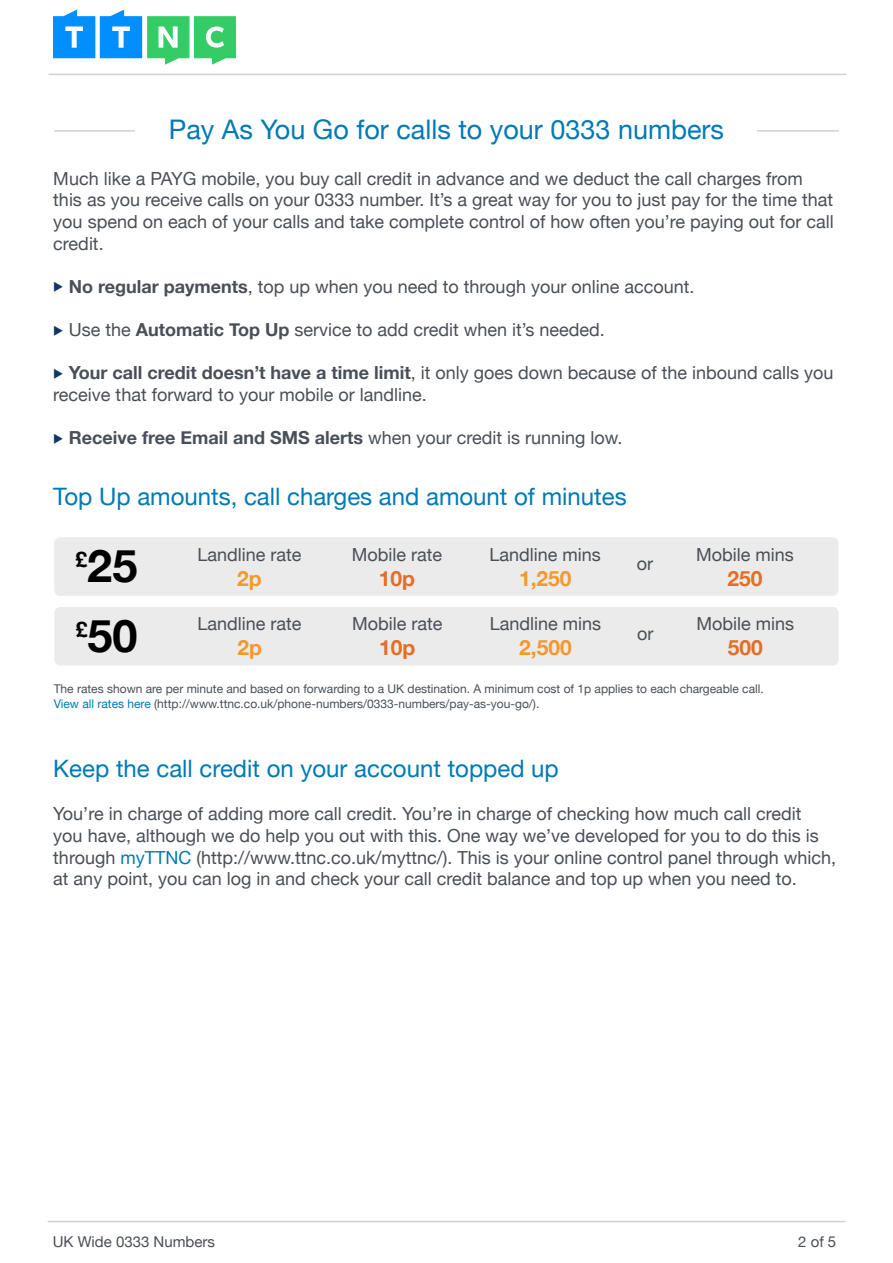
<style>
.page{position:relative;width:893px;height:1263px;background:#fff}
.page>*{position:absolute;margin:0;border:0;box-sizing:border-box;transform-origin:0 0}
.t1{font:700 45px "Helvetica Neue";color:#000}
.t2{font:27px "Helvetica Neue";color:#007ab5}
.t3{font:24px "Helvetica Neue";color:#007ab5}
.t4{font:700 21px "Helvetica Neue";color:#f5982b}
.t5{font:700 21px "Helvetica Neue";color:#e56d24}
.t6{font:18px/21.6px "Helvetica Neue";color:#494f57}
.t7{font:700 18px "Helvetica Neue";color:#494f57}
.t8{font:15px "Helvetica Neue";color:#494f57}
.t9{font:12px "Helvetica Neue";color:#494f57}
.s1{color:#0f3769}
.s2{font-weight:700}
.s3{font-weight:400}
.s4{color:#007ab5}
</style>
<div class="page">
<hr style="left:49px;top:74px;width:797px;height:1px;background:#d0d0d0">
<hr style="left:48px;top:1221px;width:797px;height:1px;background:#d0d0d0">
<svg style="left:53px;top:10px;width:183px;height:55px"></svg>
<hr style="left:54px;top:130px;width:785px;height:2px;background:#d0d0d0">
<svg style="left:136px;top:130px;width:621px;height:2px"></svg>
<div style="left:54px;top:537px;width:784px;height:59px;background:#ebebeb;border-radius:6px"></div>
<div style="left:54px;top:607px;width:785px;height:58px;background:#ebebeb;border-radius:6px"></div>
<p class="t2" style="left:169px;top:110px;width:557px">Pay As You Go for calls to your 0333 numbers</p>
<p class="t6" style="left:53px;top:169px;width:782px">Much like a PAYG mobile, you buy call credit in advance and we deduct the call charges from this as you receive calls on your 0333 number. It’s a great way for you to just pay for the time that you spend on each of your calls and take complete control of how often you’re paying out for call credit.</p>
<p class="t6" style="left:53px;top:277px;width:643px"><span class="s1">◆</span> <span class="s2">No regular payments</span>, top up when you need to through your online account.</p>
<p class="t6" style="left:53px;top:320px;width:553px"><span class="s1">◆</span> Use the <span class="s2">Automatic Top Up</span> service to add credit when it’s needed.</p>
<p class="t6" style="left:53px;top:363px;width:782px"><span class="s1">◆</span> <span class="s2">Your call credit doesn’t have a time limit</span>, it only goes down because of the inbound calls you receive that forward to your mobile or landline.</p>
<p class="t7" style="left:53px;top:424px;width:571px"><span class="s1">◆</span> Receive free Email and SMS alerts <span class="s3">when your credit is running low.</span></p>
<p class="t3" style="left:53px;top:479px;width:575px">Top Up amounts, call charges and amount of minutes</p>
<p class="t6" style="left:490px;top:544px;width:113px">Landline mins</p>
<p class="t4" style="left:519px;top:562px;width:54px">1,250</p>
<p class="t6" style="left:197px;top:544px;width:106px">Landline rate</p>
<p class="t4" style="left:237px;top:562px;width:26px">2p</p>
<p class="t6" style="left:352px;top:544px;width:92px">Mobile rate</p>
<p class="t5" style="left:379px;top:562px;width:38px">10p</p>
<p class="t1" style="left:76px;top:531px;width:63px"><sup>£</sup>25</p>
<p class="t6" style="left:637px;top:554px;width:18px">or</p>
<p class="t6" style="left:198px;top:614px;width:106px">Landline rate</p>
<p class="t4" style="left:237px;top:631px;width:26px">2p</p>
<p class="t6" style="left:352px;top:614px;width:92px">Mobile rate</p>
<p class="t5" style="left:379px;top:631px;width:38px">10p</p>
<p class="t6" style="left:490px;top:614px;width:113px">Landline mins</p>
<p class="t4" style="left:519px;top:631px;width:54px">2,500</p>
<p class="t1" style="left:76px;top:600px;width:63px"><sup>£</sup>50</p>
<p class="t6" style="left:637px;top:624px;width:18px">or</p>
<p class="t6" style="left:696px;top:544px;width:99px">Mobile mins</p>
<p class="t5" style="left:727px;top:562px;width:37px">250</p>
<p class="t6" style="left:696px;top:614px;width:99px">Mobile mins</p>
<p class="t5" style="left:728px;top:631px;width:37px">500</p>
<p class="t9" style="left:54px;top:680px;width:712px">The rates shown are per minute and based on forwarding to a UK destination. A minimum cost of 1p applies to each chargeable call.</p>
<p class="t9" style="left:54px;top:695px;width:487px"><span class="s4">View all rates here</span> (http://www.ttnc.co.uk/phone-numbers/0333-numbers/pay-as-you-go/).</p>
<p class="t3" style="left:53px;top:751px;width:507px">Keep the call credit on your account topped up</p>
<p class="t6" style="left:53px;top:804px;width:784px">You’re in charge of adding more call credit. You’re in charge of checking how much call credit<br>you have, although we do help you out with this. One way we’ve developed for you to do this is through <span class="s4">myTTNC</span> (http://www.ttnc.co.uk/myttnc/). This is your online control panel through which, at any point, you can log in and check your call credit balance and top up when you need to.</p>
<p class="t8" style="left:53px;top:1230px;width:164px">UK Wide 0333 Numbers</p>
<p class="t8" style="left:798px;top:1230px;width:40px">2 of 5</p>
</div>
